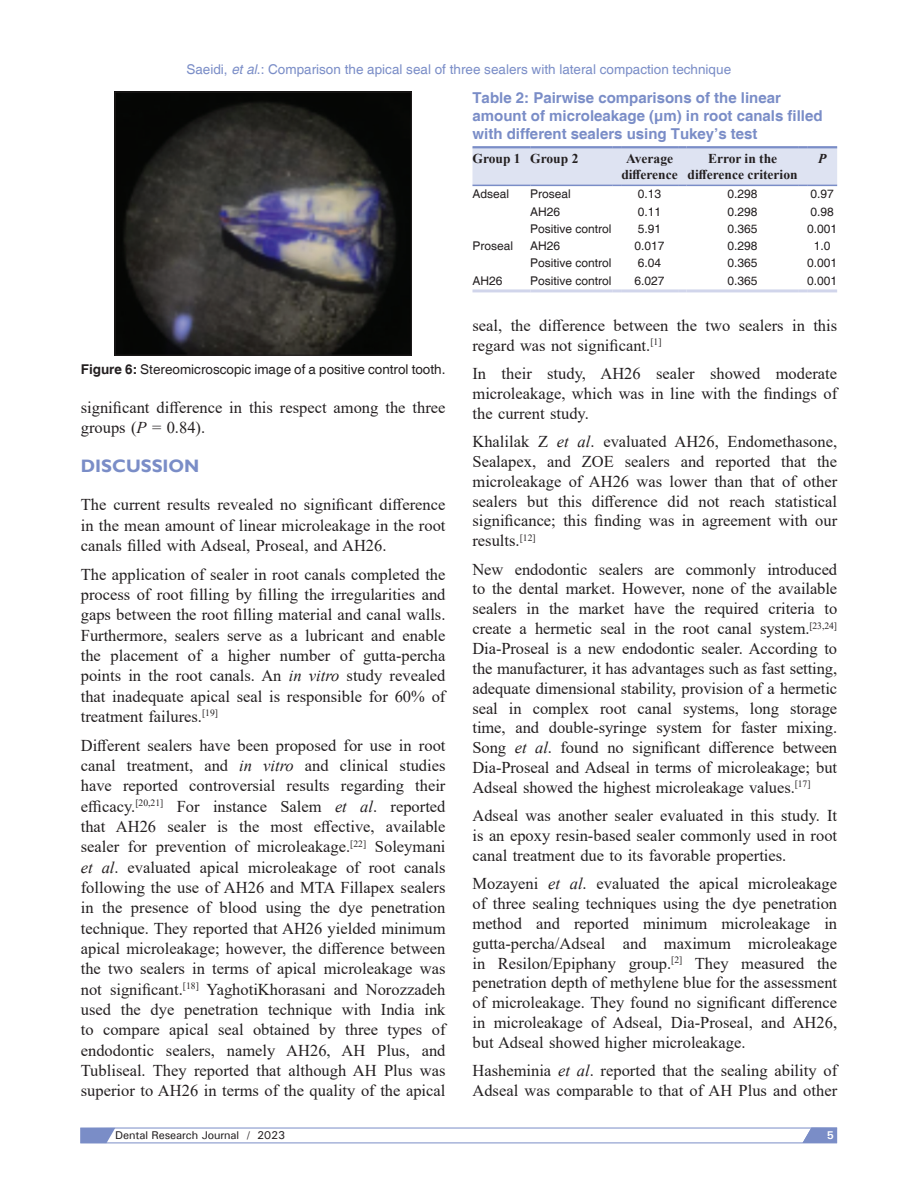
<style>
.page{position:relative;width:918px;height:1188px;background:#fff}
.page>*{position:absolute;margin:0;border:0;box-sizing:border-box;transform-origin:0 0}
.t1{font:700 18px "Gill Sans";color:#7a8dc7}
.TX{font:16.5px/19.8px "Times New Roman";color:#231f20;text-align:justify}
.TT{font:700 15px/18px "Helvetica";color:#7a8dc7}
.t2{font:13.5px "Helvetica";color:#7a8dc7}
.TCH{font:700 13.5px/16.2px "Times New Roman";color:#231f20;text-align:center}
.FGC{font:13.5px "Helvetica";color:#231f20}
.TCH-2{font:italic 700 13.5px "Times New Roman";color:#231f20}
.TB{font:12px "Helvetica";color:#231f20}
.t3{font:500 11.25px "Univers";letter-spacing:-.01em;color:#231f20}
.t4{font:700 11.25px "Univers";color:#fff}
.s1{font-style:italic}
.s2{font-weight:700}
</style>
<div class="page">
<img style="left:117px;top:94px;width:292px;height:259px">
<div style="left:115px;top:92px;width:296px;height:263px;border:1px solid #231f20"></div>
<svg style="left:80px;top:1128px;width:757px;height:15px"></svg>
<hr style="left:472px;top:289px;width:50px;height:3px;background:#d1d5eb">
<svg style="left:522px;top:289px;width:8px;height:3px"></svg>
<hr style="left:530px;top:289px;width:83px;height:3px;background:#d1d5eb">
<svg style="left:613px;top:289px;width:8px;height:3px"></svg>
<hr style="left:621px;top:289px;width:57px;height:3px;background:#d1d5eb">
<svg style="left:678px;top:289px;width:8px;height:3px"></svg>
<hr style="left:686px;top:289px;width:113px;height:3px;background:#d1d5eb">
<svg style="left:799px;top:289px;width:8px;height:3px"></svg>
<hr style="left:807px;top:289px;width:30px;height:3px;background:#d1d5eb">
<svg style="left:472px;top:146px;width:365px;height:40px;background:#d5dbee"></svg>
<hr style="left:807px;top:185px;width:30px;height:1px;background:#7a8dc7">
<p class="t2" style="left:186px;top:61px;width:546px">Saeidi, <span class="s1">et al</span>.: Comparison the apical seal of three sealers with lateral compaction technique</p>
<p class="FGC" style="left:81px;top:362px;width:366px"><span class="s2">Figure 6:</span> Stereomicroscopic image of a positive control tooth.</p>
<p class="TX" style="left:81px;top:396px;width:366px;line-height:20.2px">significant difference in this respect among the three groups (<span class="s1">P</span> = 0.84).</p>
<h1 class="t1" style="left:81px;top:455px;width:120px">DISCUSSION</h1>
<p class="TX" style="left:81px;top:494px;width:366px;line-height:20.2px">The current results revealed no significant difference in the mean amount of linear microleakage in the root canals filled with Adseal, Proseal, and AH26.</p>
<p class="TX" style="left:81px;top:564px;width:366px;line-height:20.2px">The application of sealer in root canals completed the process of root filling by filling the irregularities and gaps between the root filling material and canal walls.<br>Furthermore, sealers serve as a lubricant and enable the placement of a higher number of gutta‑percha points in the root canals. An <span class="s1">in vitro</span> study revealed that inadequate apical seal is responsible for 60% of treatment failures.<sup>[19]</sup></p>
<p class="TX" style="left:81px;top:735px;width:366px;line-height:20.2px">Different sealers have been proposed for use in root canal treatment, and <span class="s1">in vitro</span> and clinical studies have reported controversial results regarding their efficacy.<sup>[20,21]</sup> For instance Salem <span class="s1">et al</span>. reported that AH26 sealer is the most effective, available sealer for prevention of microleakage.<sup>[22]</sup> Soleymani <span class="s1">et al</span>. evaluated apical microleakage of root canals following the use of AH26 and MTA Fillapex sealers in the presence of blood using the dye penetration technique. They reported that AH26 yielded minimum apical microleakage; however, the difference between the two sealers in terms of apical microleakage was not significant.<sup>[18]</sup> YaghotiKhorasani and Norozzadeh used the dye penetration technique with India ink to compare apical seal obtained by three types of endodontic sealers, namely AH26, AH Plus, and Tubliseal. They reported that although AH Plus was superior to AH26 in terms of the quality of the apical</p>
<p class="TT" style="left:472px;top:89px;width:352px">Table 2: Pairwise comparisons of the linear amount of microleakage (µm) in root canals filled with different sealers using Tukey’s test</p>
<p class="TCH" style="left:472px;top:150px;width:50px">Group 1</p>
<p class="TCH" style="left:530px;top:150px;width:50px">Group 2</p>
<p class="TCH" style="left:621px;top:150px;width:58px">Average difference</p>
<p class="TCH" style="left:688px;top:150px;width:112px">Error in the difference criterion</p>
<p class="TCH-2" style="left:818px;top:149px;width:10px">P</p>
<p class="TB" style="left:472px;top:187px;width:38px">Adseal</p>
<p class="TB" style="left:530px;top:187px;width:42px">Proseal</p>
<p class="TB" style="left:638px;top:187px;width:25px">0.13</p>
<p class="TB" style="left:728px;top:187px;width:32px">0.298</p>
<p class="TB" style="left:810px;top:187px;width:25px">0.97</p>
<p class="TB" style="left:530px;top:204px;width:32px">AH26</p>
<p class="TB" style="left:638px;top:204px;width:25px">0.11</p>
<p class="TB" style="left:728px;top:204px;width:32px">0.298</p>
<p class="TB" style="left:810px;top:204px;width:25px">0.98</p>
<p class="TB" style="left:530px;top:222px;width:83px">Positive control</p>
<p class="TB" style="left:638px;top:222px;width:25px">5.91</p>
<p class="TB" style="left:728px;top:222px;width:32px">0.365</p>
<p class="TB" style="left:807px;top:222px;width:31px">0.001</p>
<p class="TB" style="left:472px;top:239px;width:42px">Proseal</p>
<p class="TB" style="left:530px;top:239px;width:32px">AH26</p>
<p class="TB" style="left:635px;top:239px;width:32px">0.017</p>
<p class="TB" style="left:728px;top:239px;width:32px">0.298</p>
<p class="TB" style="left:814px;top:239px;width:18px">1.0</p>
<p class="TB" style="left:530px;top:256px;width:83px">Positive control</p>
<p class="TB" style="left:638px;top:256px;width:25px">6.04</p>
<p class="TB" style="left:728px;top:256px;width:32px">0.365</p>
<p class="TB" style="left:807px;top:256px;width:31px">0.001</p>
<p class="TB" style="left:472px;top:273px;width:32px">AH26</p>
<p class="TB" style="left:530px;top:273px;width:83px">Positive control</p>
<p class="TB" style="left:635px;top:273px;width:32px">6.027</p>
<p class="TB" style="left:728px;top:273px;width:32px">0.365</p>
<p class="TB" style="left:807px;top:273px;width:31px">0.001</p>
<p class="TX" style="left:472px;top:315px;width:366px">seal, the difference between the two sealers in this regard was not significant.<sup>[1]</sup></p>
<p class="TX" style="left:472px;top:363px;width:366px">In their study, AH26 sealer showed moderate microleakage, which was in line with the findings of the current study.</p>
<p class="TX" style="left:472px;top:431px;width:366px">Khalilak Z <span class="s1">et al</span>. evaluated AH26, Endomethasone, Sealapex, and ZOE sealers and reported that the microleakage of AH26 was lower than that of other sealers but this difference did not reach statistical significance; this finding was in agreement with our results.<sup>[12]</sup></p>
<p class="TX" style="left:472px;top:559px;width:366px">New endodontic sealers are commonly introduced to the dental market. However, none of the available sealers in the market have the required criteria to create a hermetic seal in the root canal system.<sup>[23,24] </sup>Dia‑Proseal is a new endodontic sealer. According to the manufacturer, it has advantages such as fast setting, adequate dimensional stability, provision of a hermetic seal in complex root canal systems, long storage time, and double‑syringe system for faster mixing.<br>Song <span class="s1">et al</span>. found no significant difference between Dia‑Proseal and Adseal in terms of microleakage; but Adseal showed the highest microleakage values.<sup>[17]</sup></p>
<p class="TX" style="left:472px;top:805px;width:366px">Adseal was another sealer evaluated in this study. It is an epoxy resin‑based sealer commonly used in root canal treatment due to its favorable properties.</p>
<p class="TX" style="left:472px;top:873px;width:366px">Mozayeni <span class="s1">et al</span>. evaluated the apical microleakage of three sealing techniques using the dye penetration method and reported minimum microleakage in gutta‑percha/Adseal and maximum microleakage in Resilon/Epiphany group.<sup>[2]</sup> They measured the penetration depth of methylene blue for the assessment of microleakage. They found no significant difference in microleakage of Adseal, Dia‑Proseal, and AH26, but Adseal showed higher microleakage.</p>
<p class="TX" style="left:472px;top:1060px;width:366px">Hasheminia <span class="s1">et al</span>. reported that the sealing ability of<br>Adseal was comparable to that of AH Plus and other</p>
<p class="t3" style="left:115px;top:1128px;width:171px">Dental Research Journal / 2023</p>
<p class="t4" style="left:827px;top:1128px;width:9px">5</p>
</div>
